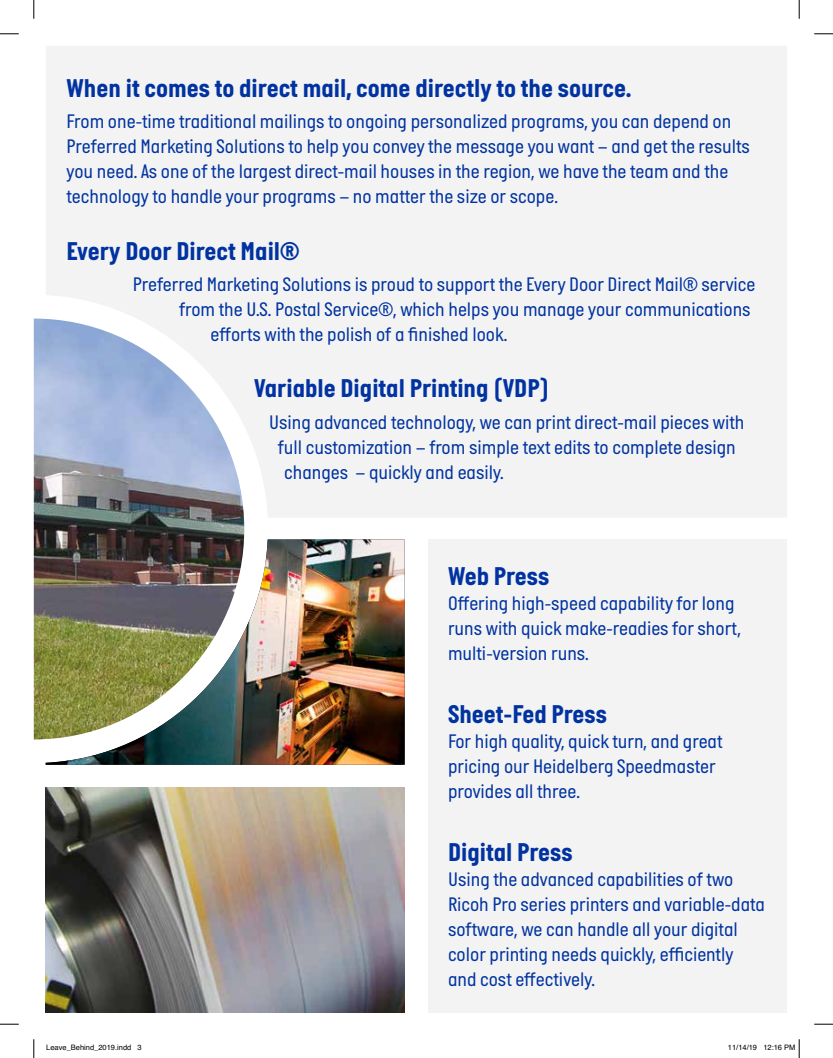
<style>
.page{position:relative;width:833px;height:1058px;background:#fff}
.page>*{position:absolute;margin:0;border:0;box-sizing:border-box;transform-origin:0 0}
.t1{font:700 26.25px "Italian Plate No 2";color:#0033a1}
.t2{font:20px/25px "Italian Plate No 2";color:#0033a1}
.t3{font:7.5px "Helvetica";color:#000}
</style>
<div class="page">
<img style="left:34px;top:318px;width:210px;height:421px">
<img style="left:46px;top:787px;width:358px;height:225px">
<img style="left:46px;top:539px;width:358px;height:225px">
<svg style="left:46px;top:46px;width:741px;height:472px;fill:#f3f3f3"></svg>
<div style="left:428px;top:539px;width:359px;height:474px;background:#f3f3f3"></div>
<svg style="left:0;top:33px;width:19px;height:2px"></svg>
<svg style="left:814px;top:33px;width:19px;height:2px"></svg>
<svg style="left:0;top:1023px;width:19px;height:2px"></svg>
<svg style="left:814px;top:1023px;width:19px;height:2px"></svg>
<svg style="left:33px;top:0;width:2px;height:19px"></svg>
<svg style="left:33px;top:1039px;width:2px;height:19px"></svg>
<svg style="left:798px;top:0;width:2px;height:19px"></svg>
<svg style="left:798px;top:1039px;width:2px;height:19px"></svg>
<h1 class="t1" style="left:67px;top:74px;width:566px">When it comes to direct mail, come directly to the source.</h1>
<p class="t2" style="left:67px;top:109px;width:685px">From one-time traditional mailings to ongoing personalized programs, you can depend on Preferred Marketing Solutions to help you convey the message you want – and get the results you need. As one of the largest direct-mail houses in the region, we have the team and the technology to handle your programs – no matter the size or scope.</p>
<h1 class="t1" style="left:67px;top:236px;width:234px">Every Door Direct Mail®</h1>
<p class="t2" style="left:133px;top:271px;width:624px">Preferred Marketing Solutions is proud to support the Every Door Direct Mail® service</p>
<p class="t2" style="left:179px;top:296px;width:573px">from the U.S. Postal Service®, which helps you manage your communications</p>
<p class="t2" style="left:210px;top:321px;width:298px">efforts with the polish of a finished look.</p>
<h1 class="t1" style="left:254px;top:374px;width:296px">Variable Digital Printing (VDP)</h1>
<p class="t2" style="left:269px;top:409px;width:476px">Using advanced technology, we can print direct-mail pieces with</p>
<p class="t2" style="left:278px;top:434px;width:459px">full customization – from simple text edits to complete design</p>
<p class="t2" style="left:284px;top:459px;width:221px">changes – quickly and easily.</p>
<h1 class="t1" style="left:448px;top:561px;width:103px">Web Press</h1>
<p class="t2" style="left:448px;top:590px;width:294px">Offering high-speed capability for long runs with quick make-readies for short, multi-version runs.</p>
<h1 class="t1" style="left:448px;top:699px;width:160px">Sheet-Fed Press</h1>
<p class="t2" style="left:448px;top:728px;width:276px">For high quality, quick turn, and great pricing our Heidelberg Speedmaster provides all three.</p>
<h1 class="t1" style="left:448px;top:837px;width:126px">Digital Press</h1>
<p class="t2" style="left:448px;top:866px;width:318px">Using the advanced capabilities of two Ricoh Pro series printers and variable-data software, we can handle all your digital color printing needs quickly, efficiently and cost effectively.</p>
<p class="t3" style="left:46px;top:1042px;width:97px">Leave_Behind_2019.indd 3</p>
<p class="t3" style="left:728px;top:1042px;width:69px">11/14/19 12:16 PM</p>
</div>
